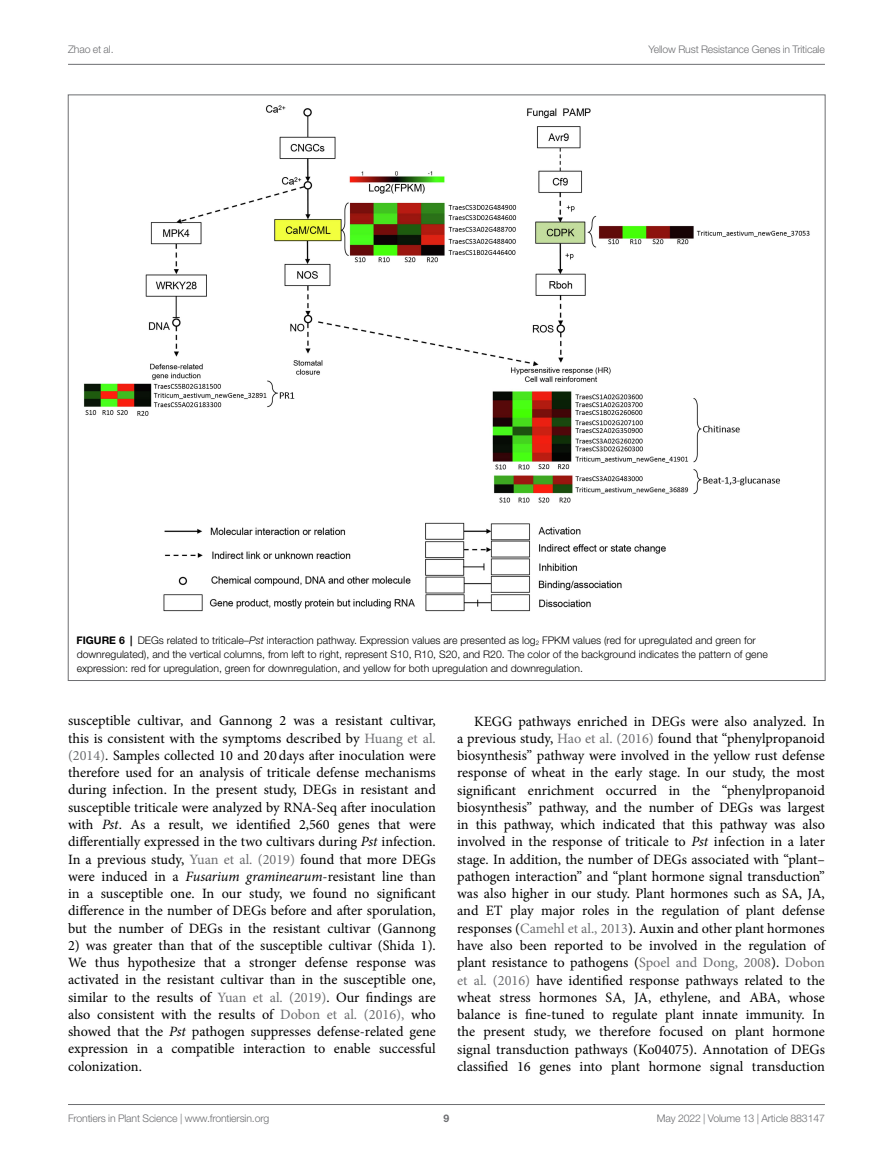
<style>
.page{position:relative;width:893px;height:1170px;background:#fff}
.page>*{position:absolute;margin:0;border:0;box-sizing:border-box;transform-origin:0 0}
.TEXT{font:14.25px/17.2px "Minion Pro";color:#000;text-align:justify}
.FIG_LEG{font:300 10.5px/14.2px "Helvetica Neue LT Std";color:#000}
.t1{font:300 10.5px "Helvetica Neue LT Std";letter-spacing:-.015em;color:#6d6e71}
.t2{font:700 10.5px "Helvetica Neue LT Std";color:#6d6e71}
.s1{font-weight:700}
.s2{font-style:italic}
.s3{color:#6d6e71}
</style>
<div class="page">
<hr style="left:68px;top:64px;width:757px;height:1px;background:#6d6e71">
<hr style="left:68px;top:1104px;width:757px;height:1px;background:#6d6e71">
<img style="left:83px;top:105px;width:727px;height:507px">
<p class="t1" style="left:68px;top:42px;width:47px">Zhao et al.</p>
<p class="t1" style="left:648px;top:42px;width:178px">Yellow Rust Resistance Genes in Triticale</p>
<p class="FIG_LEG" style="left:77px;top:632px;width:693px"><span class="s1">FIGURE 6 |</span> DEGs related to triticale–<span class="s2">Pst</span> interaction pathway. Expression values are presented as log<sub>2</sub> FPKM values (red for upregulated and green for downregulated), and the vertical columns, from left to right, represent S10, R10, S20, and R20. The color of the background indicates the pattern of gene expression: red for upregulation, green for downregulation, and yellow for both upregulation and downregulation.</p>
<p class="TEXT" style="left:68px;top:712px;width:369px">susceptible cultivar, and Gannong 2 was a resistant cultivar, this is consistent with the symptoms described by <span class="s3">Huang et al. (2014)</span>. Samples collected 10 and 20days after inoculation were therefore used for an analysis of triticale defense mechanisms during infection. In the present study, DEGs in resistant and susceptible triticale were analyzed by RNA-Seq after inoculation with <span class="s2">Pst</span>. As a result, we identified 2,560 genes that were differentially expressed in the two cultivars during <span class="s2">Pst</span> infection.<br>In a previous study, <span class="s3">Yuan et al. (2019)</span> found that more DEGs were induced in a <span class="s2">Fusarium graminearum</span>-resistant line than in a susceptible one. In our study, we found no significant difference in the number of DEGs before and after sporulation, but the number of DEGs in the resistant cultivar (Gannong</p>
<p class="TEXT" style="left:68px;top:936px;width:369px">2) was greater than that of the susceptible cultivar (Shida 1).<br>We thus hypothesize that a stronger defense response was activated in the resistant cultivar than in the susceptible one, similar to the results of <span class="s3">Yuan et al. (2019)</span>. Our findings are also consistent with the results of <span class="s3">Dobon et al. (2016),</span> who showed that the <span class="s2">Pst</span> pathogen suppresses defense-related gene expression in a compatible interaction to enable successful colonization.</p>
<p class="TEXT" style="left:457px;top:712px;width:369px;text-indent:17px">KEGG pathways enriched in DEGs were also analyzed. In a previous study, <span class="s3">Hao et al. (2016)</span> found that “phenylpropanoid biosynthesis” pathway were involved in the yellow rust defense response of wheat in the early stage. In our study, the most significant enrichment occurred in the “phenylpropanoid biosynthesis” pathway, and the number of DEGs was largest in this pathway, which indicated that this pathway was also involved in the response of triticale to <span class="s2">Pst</span> infection in a later stage. In addition, the number of DEGs associated with “plant– pathogen interaction” and “plant hormone signal transduction” was also higher in our study. Plant hormones such as SA, JA, and ET play major roles in the regulation of plant defense responses (<span class="s3">Camehl et al., 2013</span>). Auxin and other plant hormones have also been reported to be involved in the regulation of plant resistance to pathogens (<span class="s3">Spoel and Dong, 2008</span>). <span class="s3">Dobon et al. (2016)</span> have identified response pathways related to the wheat stress hormones SA, JA, ethylene, and ABA, whose balance is fine-tuned to regulate plant innate immunity. In the present study, we therefore focused on plant hormone signal transduction pathways (Ko04075). Annotation of DEGs classified 16 genes into plant hormone signal transduction</p>
<p class="t1" style="left:68px;top:1111px;width:203px">Frontiers in Plant Science | www.frontiersin.org</p>
<p class="t2" style="left:444px;top:1111px;width:7px">9</p>
<p class="t1" style="left:657px;top:1111px;width:169px">May 2022 | Volume 13 | Article 883147</p>
</div>
